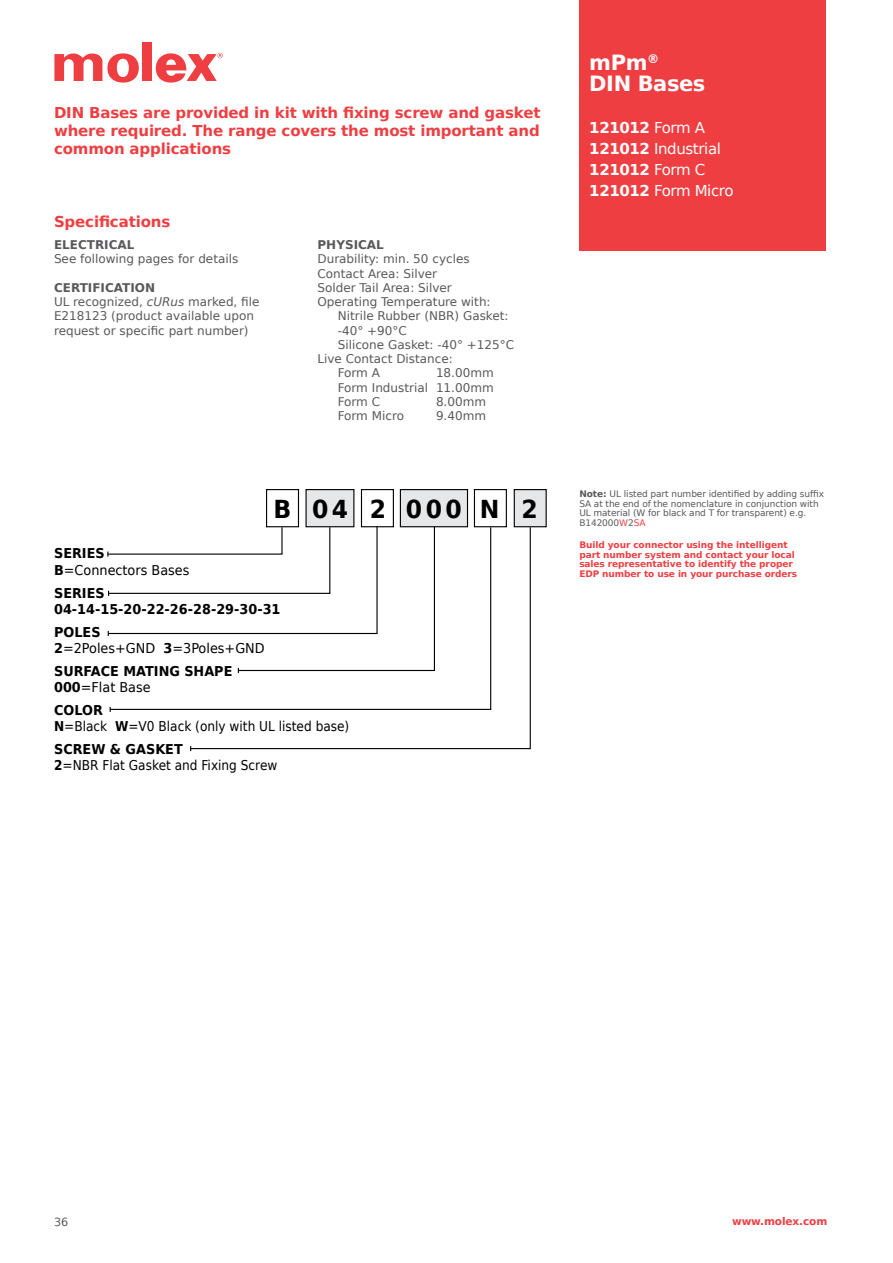
<style>
.page{position:relative;width:893px;height:1263px;background:#fff}
.page>*{position:absolute;margin:0;border:0;box-sizing:border-box;transform-origin:0 0}
.t1{font:700 24.75px "Bitstream Vera Sans";color:#000;scale:.95 1}
.t2{font:700 21px/21px "Bitstream Vera Sans";letter-spacing:-.02em;color:#fff}
.t3{font:700 15px/18px "Bitstream Vera Sans";letter-spacing:-.01em;color:#ef3e42;text-align:justify}
.t4{font:15px/21px "Bitstream Vera Sans";letter-spacing:-.025em;color:#fff}
.t5{font:13.5px/16.2px "Bitstream Vera Sans";color:#000;scale:.9 1}
.t6{font:700 13.5px/16.2px "Bitstream Vera Sans";color:#000;scale:.95 1}
.t7{font:13.5px/16.2px "Bitstream Vera Sans";color:#000;scale:.95 1}
.t8{font:12px/14.2px "Bitstream Vera Sans";color:#58595b}
.t9{font:700 12px "Bitstream Vera Sans";color:#58595b}
.t10{font:11.25px "Bitstream Vera Sans";color:#58595b}
.t11{font:700 10.5px "Bitstream Vera Sans";color:#ef3e42}
.t12{font:9px/9.8px "Bitstream Vera Sans";letter-spacing:-.01em;color:#58595b}
.t13{font:700 9px/9.8px "Bitstream Vera Sans";letter-spacing:-.01em;color:#ef3e42}
.s1{font-weight:700}
.s2{font-style:italic}
.s3{color:#ef3e42}
</style>
<div class="page">
<div style="left:142px;top:42px;width:10px;height:39px;background:#ef3e42"></div>
<svg style="left:54px;top:53px;width:85px;height:30px"></svg>
<svg style="left:156px;top:53px;width:67px;height:30px"></svg>
<div style="left:579px;top:0;width:247px;height:251px;background:#ef3e42"></div>
<svg style="left:513px;top:489px;width:34px;height:39px"></svg>
<svg style="left:107px;top:489px;width:400px;height:147px"></svg>
<svg style="left:109px;top:526px;width:81px;height:184px"></svg>
<svg style="left:190px;top:526px;width:341px;height:224px"></svg>
<p class="t3" style="left:54px;top:104px;width:488px">DIN Bases are provided in kit with fixing screw and gasket where required. The range covers the most important and common applications</p>
<p class="t3" style="left:54px;top:213px;width:118px">Specifications</p>
<p class="t9" style="left:54px;top:238px;width:10px">ELECTR</p>
<p class="t9" style="left:104px;top:238px;width:14px">ICAL</p>
<p class="t8" style="left:54px;top:252px;width:186px">See following pages for details</p>
<p class="t8" style="left:54px;top:281px;width:207px"><span class="s1">Certification<br></span>UL recognized, <span class="s2">cURus</span> marked, file<br>E218123 (product available upon request or specific part number)</p>
<p class="t9" style="left:317px;top:238px;width:50px">PHYSICAL</p>
<p class="t8" style="left:317px;top:252px;width:154px">Durability: min. 50 cycles</p>
<p class="t8" style="left:317px;top:266px;width:121px">Contact Area: Silver</p>
<p class="t8" style="left:317px;top:281px;width:136px">Solder Tail Area: Silver</p>
<p class="t8" style="left:317px;top:295px;width:175px">Operating Temperature with:</p>
<p class="t8" style="left:338px;top:309px;width:172px">Nitrile Rubber (NBR) Gasket:</p>
<p class="t8" style="left:338px;top:323px;width:71px">-40° +90°C</p>
<p class="t8" style="left:338px;top:338px;width:178px">Silicone Gasket: -40° +125 °C</p>
<p class="t8" style="left:317px;top:352px;width:137px">Live Contact Distance:</p>
<p class="t8" style="left:338px;top:366px;width:44px">Form A</p>
<p class="t8" style="left:338px;top:366px;width:157px;text-align:justify;text-indent:98px">18.00mm Form Industrial 11.00mm Form C 8</p>
<p class="t8" style="left:444px;top:395px;width:44px">.00mm</p>
<p class="t8" style="left:338px;top:409px;width:68px">Form Micro</p>
<p class="t8" style="left:436px;top:409px;width:52px">9.40mm</p>
<h1 class="t1" style="left:273px;top:495px;width:280px">B04 2000N 2</h1>
<p class="t6" style="left:54px;top:546px;width:11px">SER</p>
<p class="t7" style="left:54px;top:546px;width:144px;text-indent:28px"><span class="s1">IES<br>B</span>=Connectors Bases</p>
<p class="t6" style="left:54px;top:585px;width:11px">SER</p>
<p class="t6" style="left:54px;top:585px;width:240px;text-indent:28px">IES<br>04-14-15-20-22-26-28-29-30-31</p>
<p class="t7" style="left:54px;top:624px;width:223px"><span class="s1">POLES<br>2</span>=2Poles+GND <span class="s1">3</span>=3Poles+GND</p>
<p class="t6" style="left:54px;top:663px;width:11px">SUR</p>
<p class="t6" style="left:84px;top:663px;width:19px">FACE</p>
<p class="t6" style="left:123px;top:663px;width:12px">MAT</p>
<p class="t6" style="left:154px;top:663px;width:82px">ING SHAPE</p>
<p class="t6" style="left:54px;top:679px;width:10px">000</p>
<p class="t7" style="left:81px;top:679px;width:75px">=Flat Base</p>
<p class="t5" style="left:54px;top:702px;width:330px"><span class="s1">COLOR<br>N</span> =Black <span class="s1">W</span>=V0 Black (only with UL listed base)</p>
<p class="t6" style="left:54px;top:741px;width:11px">SCRE</p>
<p class="t5" style="left:54px;top:741px;width:250px;text-indent:37px"><span class="s1">W &amp; GAS KET<br>2</span>=NBR Flat Gasket and Fixing Screw</p>
<h2 class="t2" style="left:589px;top:52px;width:118px">mPm<sup>®<br></sup>DIN Bases</h2>
<p class="t4" style="left:589px;top:117px;width:146px"><span class="s1">121012</span> Form A<br><span class="s1">121012</span> Industrial<br><span class="s1">121012</span> Form C<br><span class="s1">121012</span> Form Micro</p>
<p class="t12" style="left:579px;top:489px;width:246px"><span class="s1">Note:</span> UL listed part number identified by adding suffix SA at the end of the nomenclature in conjunction with UL material (W for black and T for transparent) e.g.<br>B142000<span class="s3">W</span>2<span class="s3">SA</span></p>
<p class="t13" style="left:579px;top:540px;width:219px">Build your connector using the intelligent part number system and contact your local sales representative to identify the proper EDP number to use in your purchase orders</p>
<p class="t10" style="left:54px;top:1215px;width:16px">36</p>
<p class="t11" style="left:732px;top:1216px;width:97px">www.molex.com</p>
</div>
